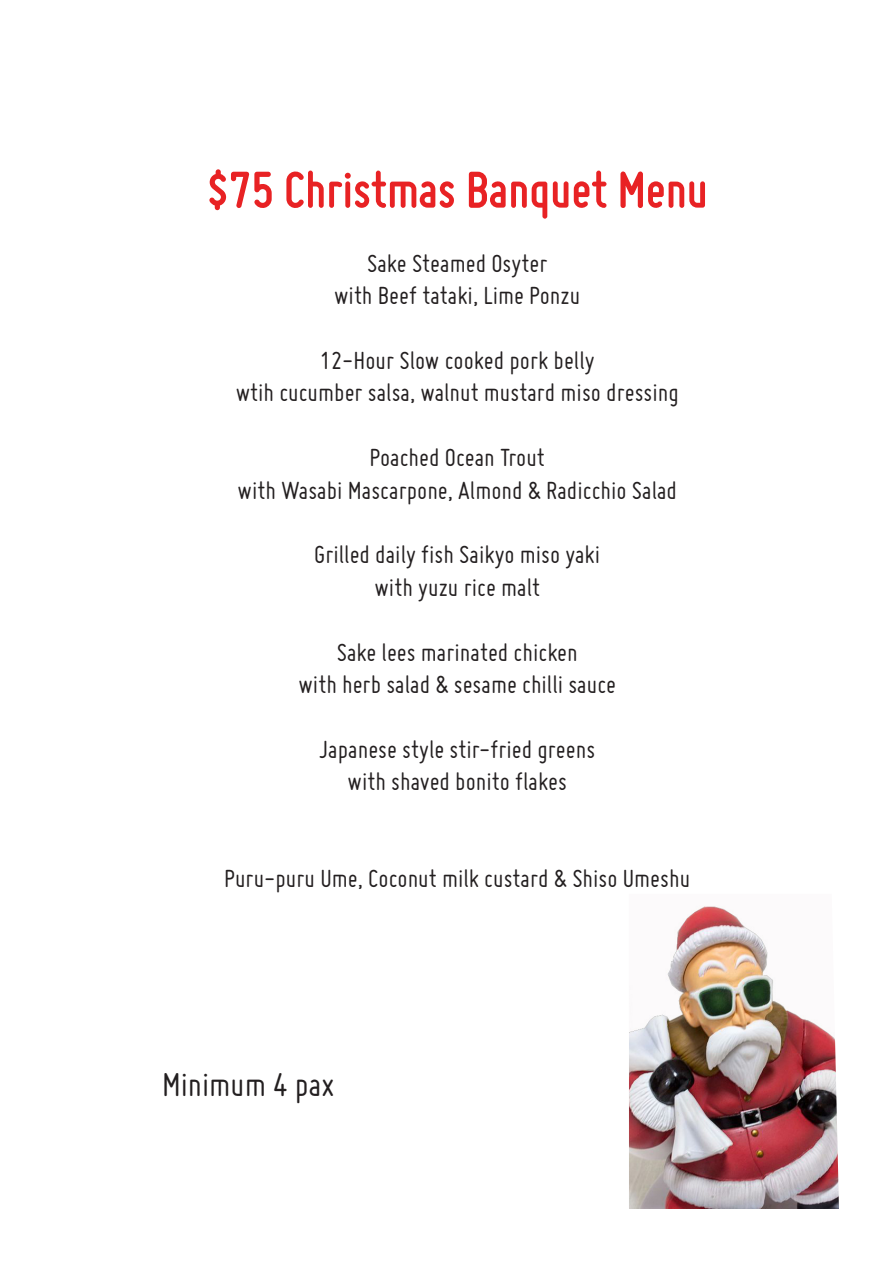
<style>
.page{position:relative;width:893px;height:1263px;background:#fff}
.page>*{position:absolute;margin:0;border:0;box-sizing:border-box;transform-origin:0 0}
.t1{font:700 54px "Miso";color:#e82224}
.t2{font:36px "Miso";color:#231f20}
.t3{font:27px/32.4px "Miso";color:#231f20;text-align:center}
</style>
<div class="page">
<img style="left:629px;top:906px;width:210px;height:303px">
<h1 class="t1" style="left:206px;top:159px;width:503px">$75 Christmas Banquet Menu</h1>
<p class="t3" style="left:334px;top:246px;width:248px">Sake Steamed Osyter<br>with Beef tataki, Lime Ponzu</p>
<p class="t3" style="left:236px;top:344px;width:445px">12-Hour Slow cooked pork belly<br>wtih cucumber salsa, walnut mustard miso dressing</p>
<p class="t3" style="left:237px;top:441px;width:441px">Poached Ocean Trout<br>with Wasabi Mascarpone, Almond &amp; Radicchio Salad</p>
<p class="t3" style="left:314px;top:538px;width:287px">Grilled daily fish Saikyo miso yaki with yuzu rice malt</p>
<p class="t3" style="left:298px;top:635px;width:319px">Sake lees marinated chicken<br>with herb salad &amp; sesame chilli sauce</p>
<p class="t3" style="left:319px;top:732px;width:277px">Japanese style stir-fried greens with shaved bonito flakes</p>
<p class="t3" style="left:224px;top:862px;width:468px">Puru-puru Ume, Coconut milk custard &amp; Shiso Umeshu</p>
<h2 class="t2" style="left:162px;top:1065px;width:174px">Minimum 4 pax</h2>
</div>
